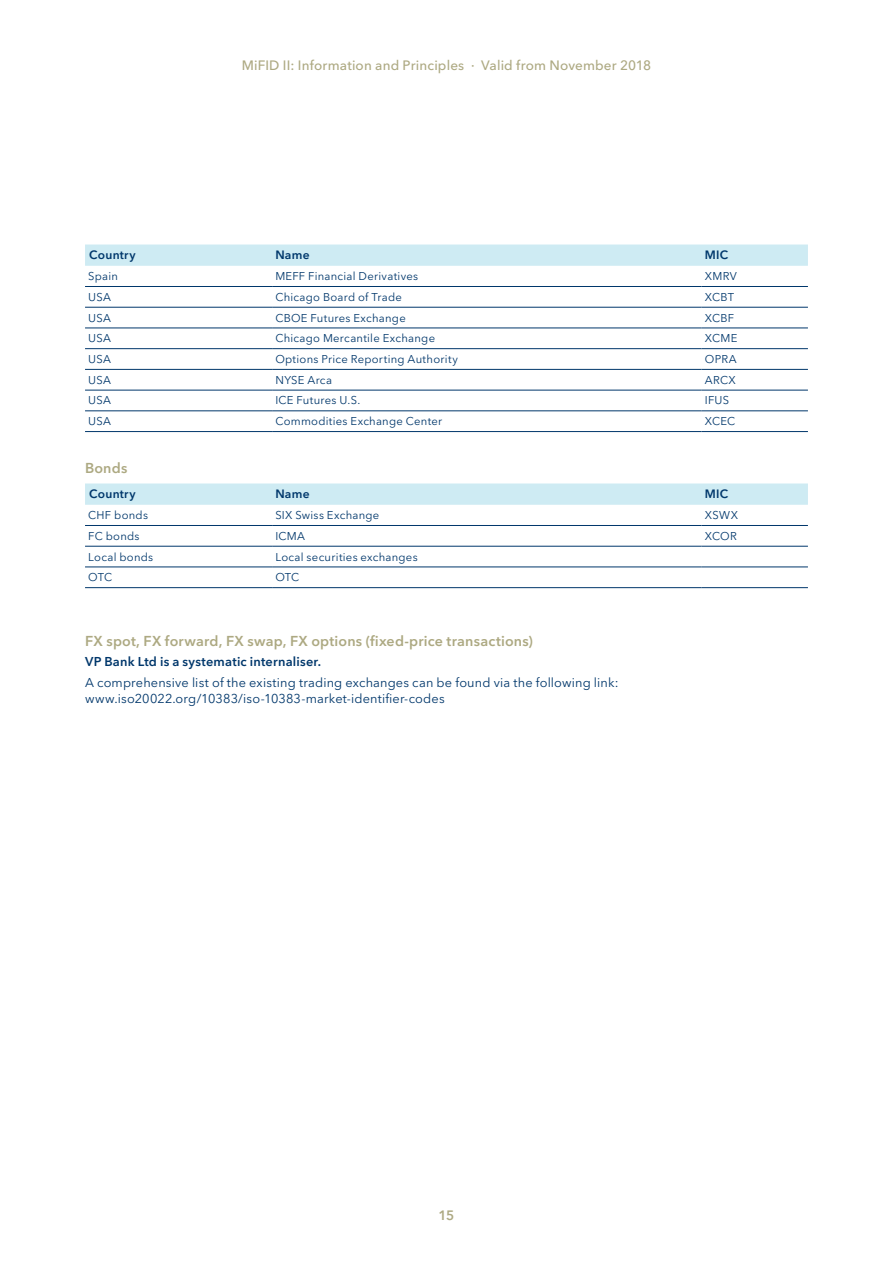
<style>
.page{position:relative;width:893px;height:1263px;background:#fff}
.page>*{position:absolute;margin:0;border:0;box-sizing:border-box;transform-origin:0 0}
.t1{font:600 14.25px "VP Next";letter-spacing:.015em;color:#ada982}
.t2{font:500 13.5px "VP Next";letter-spacing:.01em;color:#ada982}
.t3{font:600 13.5px "VP Next";color:#ada982}
.t4{font:12.75px/16.5px "VP Next";letter-spacing:.01em;color:#00376b}
.t5{font:600 12.75px "VP Next";letter-spacing:.015em;color:#00376b}
.t6{font:600 12px "VP Next";letter-spacing:.02em;color:#00376b}
.t7{font:11.25px "VP Next";letter-spacing:.025em;color:#00376b}
</style>
<div class="page">
<svg style="left:85px;top:244px;width:723px;height:22px;background:#cfebf3"></svg>
<hr style="left:85px;top:286px;width:187px;height:1px;background:#00376b">
<hr style="left:272px;top:286px;width:430px;height:1px;background:#00376b">
<hr style="left:702px;top:286px;width:106px;height:1px;background:#00376b">
<hr style="left:85px;top:307px;width:187px;height:1px;background:#00376b">
<hr style="left:272px;top:307px;width:430px;height:1px;background:#00376b">
<hr style="left:702px;top:307px;width:106px;height:1px;background:#00376b">
<hr style="left:85px;top:328px;width:187px;height:1px;background:#00376b">
<hr style="left:272px;top:328px;width:430px;height:1px;background:#00376b">
<hr style="left:702px;top:328px;width:106px;height:1px;background:#00376b">
<hr style="left:85px;top:348px;width:187px;height:1px;background:#00376b">
<hr style="left:272px;top:348px;width:430px;height:1px;background:#00376b">
<hr style="left:702px;top:348px;width:106px;height:1px;background:#00376b">
<hr style="left:85px;top:369px;width:187px;height:1px;background:#00376b">
<hr style="left:272px;top:369px;width:430px;height:1px;background:#00376b">
<hr style="left:702px;top:369px;width:106px;height:1px;background:#00376b">
<hr style="left:85px;top:390px;width:187px;height:1px;background:#00376b">
<hr style="left:272px;top:390px;width:430px;height:1px;background:#00376b">
<hr style="left:702px;top:390px;width:106px;height:1px;background:#00376b">
<hr style="left:85px;top:411px;width:187px;height:1px;background:#00376b">
<hr style="left:272px;top:411px;width:430px;height:1px;background:#00376b">
<hr style="left:702px;top:411px;width:106px;height:1px;background:#00376b">
<hr style="left:85px;top:431px;width:187px;height:1px;background:#00376b">
<hr style="left:272px;top:431px;width:430px;height:1px;background:#00376b">
<hr style="left:702px;top:431px;width:106px;height:1px;background:#00376b">
<svg style="left:85px;top:483px;width:723px;height:22px;background:#cfebf3"></svg>
<hr style="left:85px;top:525px;width:187px;height:1px;background:#00376b">
<hr style="left:272px;top:525px;width:430px;height:1px;background:#00376b">
<hr style="left:702px;top:525px;width:106px;height:1px;background:#00376b">
<hr style="left:85px;top:546px;width:187px;height:1px;background:#00376b">
<hr style="left:272px;top:546px;width:430px;height:1px;background:#00376b">
<hr style="left:702px;top:546px;width:106px;height:1px;background:#00376b">
<hr style="left:85px;top:567px;width:187px;height:1px;background:#00376b">
<hr style="left:272px;top:567px;width:430px;height:1px;background:#00376b">
<hr style="left:702px;top:567px;width:106px;height:1px;background:#00376b">
<hr style="left:85px;top:587px;width:187px;height:1px;background:#00376b">
<hr style="left:272px;top:587px;width:430px;height:1px;background:#00376b">
<hr style="left:702px;top:587px;width:106px;height:1px;background:#00376b">
<p class="t2" style="left:242px;top:57px;width:411px">MiFID II: Information and Principles ∙ Valid from November 2018</p>
<p class="t6" style="left:89px;top:248px;width:48px">Country</p>
<p class="t6" style="left:275px;top:248px;width:36px">Name</p>
<p class="t6" style="left:705px;top:248px;width:25px">MIC</p>
<p class="t7" style="left:88px;top:269px;width:31px">Spain</p>
<p class="t7" style="left:275px;top:269px;width:144px">MEFF Financial Derivatives</p>
<p class="t7" style="left:705px;top:269px;width:33px">XMRV</p>
<p class="t7" style="left:88px;top:290px;width:24px">USA</p>
<p class="t7" style="left:275px;top:290px;width:128px">Chicago Board of Trade</p>
<p class="t7" style="left:705px;top:290px;width:31px">XCBT</p>
<p class="t7" style="left:88px;top:311px;width:24px">USA</p>
<p class="t7" style="left:275px;top:311px;width:132px">CBOE Futures Exchange</p>
<p class="t7" style="left:705px;top:311px;width:31px">XCBF</p>
<p class="t7" style="left:88px;top:332px;width:24px">USA</p>
<p class="t7" style="left:275px;top:332px;width:161px">Chicago Mercantile Exchange</p>
<p class="t7" style="left:705px;top:332px;width:34px">XCME</p>
<p class="t7" style="left:88px;top:352px;width:24px">USA</p>
<p class="t7" style="left:275px;top:352px;width:184px">Options Price Reporting Authority</p>
<p class="t7" style="left:705px;top:352px;width:33px">OPRA</p>
<p class="t7" style="left:88px;top:373px;width:24px">USA</p>
<p class="t7" style="left:275px;top:373px;width:58px">NYSE Arca</p>
<p class="t7" style="left:705px;top:373px;width:32px">ARCX</p>
<p class="t7" style="left:88px;top:394px;width:24px">USA</p>
<p class="t7" style="left:275px;top:394px;width:87px">ICE Futures U.S.</p>
<p class="t7" style="left:705px;top:394px;width:26px">IFUS</p>
<p class="t7" style="left:88px;top:415px;width:24px">USA</p>
<p class="t7" style="left:275px;top:415px;width:168px">Commodities Exchange Center</p>
<p class="t7" style="left:705px;top:415px;width:32px">XCEC</p>
<p class="t1" style="left:85px;top:459px;width:44px">Bonds</p>
<p class="t6" style="left:89px;top:487px;width:48px">Country</p>
<p class="t6" style="left:275px;top:487px;width:36px">Name</p>
<p class="t6" style="left:705px;top:487px;width:25px">MIC</p>
<p class="t7" style="left:88px;top:508px;width:61px">CHF bonds</p>
<p class="t7" style="left:275px;top:508px;width:105px">SIX Swiss Exchange</p>
<p class="t7" style="left:705px;top:508px;width:35px">XSWX</p>
<p class="t7" style="left:88px;top:529px;width:53px">FC bonds</p>
<p class="t7" style="left:275px;top:529px;width:31px">ICMA</p>
<p class="t7" style="left:705px;top:529px;width:34px">XCOR</p>
<p class="t7" style="left:88px;top:550px;width:67px">Local bonds</p>
<p class="t7" style="left:275px;top:550px;width:144px">Local securities exchanges</p>
<p class="t7" style="left:88px;top:571px;width:25px">OTC</p>
<p class="t7" style="left:275px;top:571px;width:25px">OTC</p>
<p class="t1" style="left:85px;top:632px;width:449px">FX spot, FX forward, FX swap, FX options (fixed-price transactions)</p>
<p class="t5" style="left:85px;top:654px;width:238px">VP Bank Ltd is a systematic internaliser.</p>
<p class="t4" style="left:85px;top:674px;width:535px">A comprehensive list of the existing trading exchanges can be found via the following link: www.iso20022.org/10383/iso-10383-market-identifier-codes</p>
<p class="t3" style="left:439px;top:1207px;width:17px">15</p>
</div>
